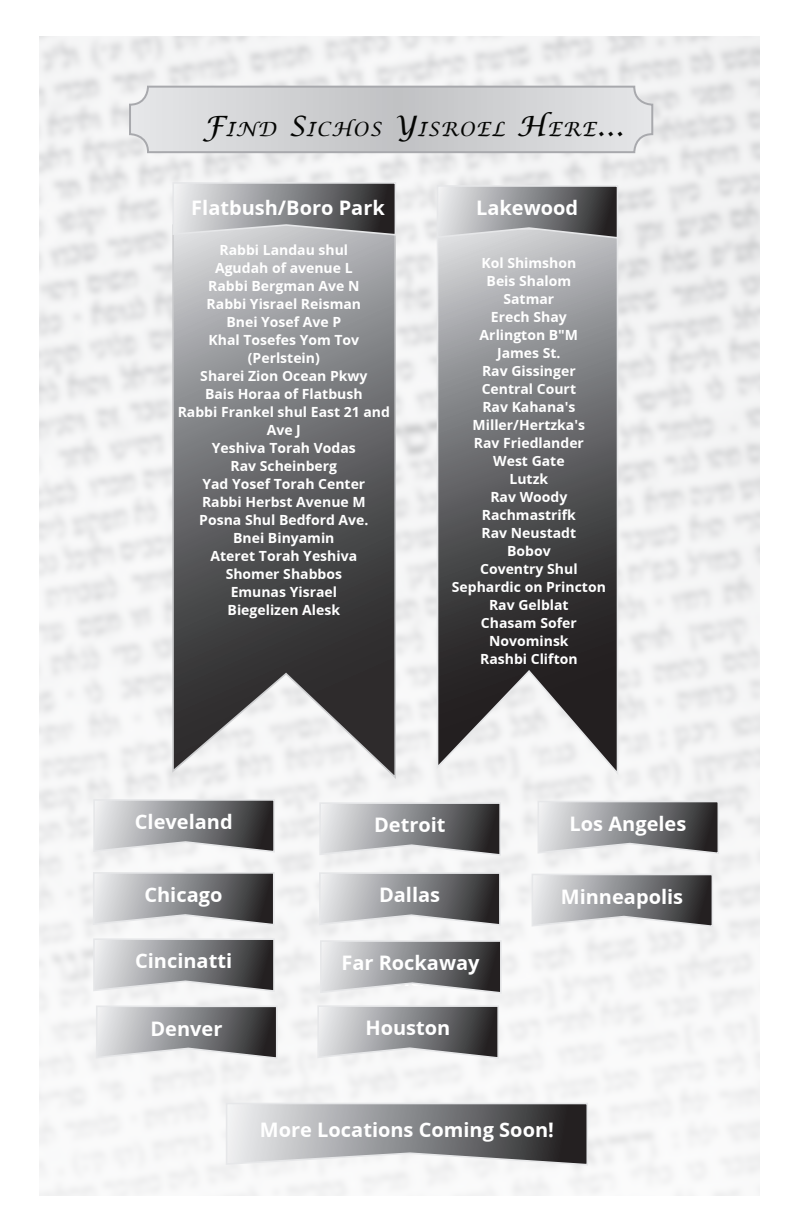
<style>
.page{position:relative;width:792px;height:1224px;background:#fff}
.page>*{position:absolute;margin:0;border:0;box-sizing:border-box;transform-origin:0 0}
.HEBREW_PARSHA_NAME{font:700 20px "Open Sans Hebrew";color:#fff}
.THIN_TEXT_SMALLER{font:italic 19.6px "Lucida Calligraphy";letter-spacing:.07em;color:#040503}
.HEBREW_PARSHA_NAME-2{font:700 14px/18px "Open Sans Hebrew";color:#fff;text-align:center}
.s1{font-size:28px}
</style>
<div class="page">
<svg style="left:130px;top:87px;width:522px;height:65px;background:#d2d3d5"></svg>
<div style="left:129px;top:86px;width:524px;height:67px;border:2px solid #a8a9ad;border-radius:18px"></div>
<svg style="left:92px;top:798px;width:184px;height:56px;background:#9d9ea0"></svg>
<svg style="left:92px;top:871px;width:183px;height:55px;background:#9c9c9f"></svg>
<svg style="left:319px;top:939px;width:183px;height:56px;background:#9e9ea0"></svg>
<svg style="left:319px;top:802px;width:183px;height:55px;background:#9c9c9e"></svg>
<svg style="left:531px;top:873px;width:183px;height:55px;background:#9c9d9f"></svg>
<svg style="left:95px;top:1005px;width:183px;height:55px;background:#9c9d9f"></svg>
<svg style="left:92px;top:938px;width:184px;height:55px;background:#9c9d9f"></svg>
<svg style="left:318px;top:872px;width:183px;height:55px;background:#9c9d9f"></svg>
<svg style="left:317px;top:1005px;width:183px;height:55px;background:#9c9d9f"></svg>
<svg style="left:225px;top:1102px;width:364px;height:64px;background:#999a9c"></svg>
<svg style="left:537px;top:800px;width:183px;height:55px;background:#9c9c9e"></svg>
<svg style="left:171px;top:224px;width:226px;height:557px;background:#7a7a7c"></svg>
<svg style="left:436px;top:240px;width:183px;height:538px;background:#757577"></svg>
<svg style="left:436px;top:184px;width:183px;height:56px;background:#999a9c"></svg>
<svg style="left:172px;top:181px;width:225px;height:55px;background:#97989a"></svg>
<p class="THIN_TEXT_SMALLER" style="left:203px;top:117px;width:423px"><span class="s1">F</span>ind <span class="s1">S</span>ichos <span class="s1">Y</span>isroel <span class="s1">H</span>ere<span class="s1">...</span></p>
<p class="HEBREW_PARSHA_NAME" style="left:191px;top:198px;width:195px">Flatbush/Boro Park</p>
<p class="HEBREW_PARSHA_NAME" style="left:476px;top:198px;width:104px">Lakewood</p>
<p class="HEBREW_PARSHA_NAME-2" style="left:220px;top:243px;width:130px">Rabbi Landau shul</p>
<p class="HEBREW_PARSHA_NAME-2" style="left:208px;top:261px;width:153px">Agudah of avenue L<br>Rabbi Bergman Ave N</p>
<p class="HEBREW_PARSHA_NAME-2" style="left:207px;top:297px;width:156px">Rabbi Yisrael Reisman</p>
<p class="HEBREW_PARSHA_NAME-2" style="left:226px;top:315px;width:116px">Bnei Yosef Ave P</p>
<p class="HEBREW_PARSHA_NAME-2" style="left:209px;top:333px;width:152px">Khal Tosefes Yom Tov (Perlstein)</p>
<p class="HEBREW_PARSHA_NAME-2" style="left:178px;top:369px;width:214px">Sharei Zion Ocean Pkwy<br>Bais Horaa of Flatbush<br>Rabbi Frankel shul East 21 and<br>Ave J</p>
<p class="HEBREW_PARSHA_NAME-2" style="left:212px;top:441px;width:145px">Yeshiva Torah Vodas</p>
<p class="HEBREW_PARSHA_NAME-2" style="left:231px;top:459px;width:108px">Rav Scheinberg</p>
<p class="HEBREW_PARSHA_NAME-2" style="left:199px;top:477px;width:171px">Yad Yosef Torah Center<br>Rabbi Herbst Avenue M<br>Posna Shul Bedford Ave.<br>Bnei Binyamin</p>
<p class="HEBREW_PARSHA_NAME-2" style="left:211px;top:549px;width:148px">Ateret Torah Yeshiva<br>Shomer Shabbos</p>
<p class="HEBREW_PARSHA_NAME-2" style="left:228px;top:585px;width:114px;text-align:left">Emunas Yisrael<br>Biegelizen Alesk</p>
<p class="HEBREW_PARSHA_NAME-2" style="left:481px;top:255px;width:96px">Kol Shimshon</p>
<p class="HEBREW_PARSHA_NAME-2" style="left:487px;top:273px;width:86px">Beis Shalom</p>
<p class="HEBREW_PARSHA_NAME-2" style="left:503px;top:291px;width:52px">Satmar</p>
<p class="HEBREW_PARSHA_NAME-2" style="left:491px;top:309px;width:77px">Erech Shay</p>
<p class="HEBREW_PARSHA_NAME-2" style="left:480px;top:327px;width:100px">Arlington B"M</p>
<p class="HEBREW_PARSHA_NAME-2" style="left:497px;top:345px;width:65px">James St.</p>
<p class="HEBREW_PARSHA_NAME-2" style="left:482px;top:363px;width:95px">Rav Gissinger</p>
<p class="HEBREW_PARSHA_NAME-2" style="left:482px;top:381px;width:96px">Central Court</p>
<p class="HEBREW_PARSHA_NAME-2" style="left:482px;top:399px;width:95px">Rav Kahana's</p>
<p class="HEBREW_PARSHA_NAME-2" style="left:473px;top:417px;width:114px">Miller/Hertzka's</p>
<p class="HEBREW_PARSHA_NAME-2" style="left:474px;top:435px;width:112px">Rav Friedlander</p>
<p class="HEBREW_PARSHA_NAME-2" style="left:493px;top:453px;width:73px">West Gate</p>
<p class="HEBREW_PARSHA_NAME-2" style="left:510px;top:471px;width:40px">Lutzk</p>
<p class="HEBREW_PARSHA_NAME-2" style="left:490px;top:489px;width:78px">Rav Woody</p>
<p class="HEBREW_PARSHA_NAME-2" style="left:482px;top:507px;width:96px">Rachmastrifk</p>
<p class="HEBREW_PARSHA_NAME-2" style="left:482px;top:525px;width:96px">Rav Neustadt</p>
<p class="HEBREW_PARSHA_NAME-2" style="left:507px;top:543px;width:45px">Bobov</p>
<p class="HEBREW_PARSHA_NAME-2" style="left:480px;top:561px;width:99px">Coventry Shul</p>
<p class="HEBREW_PARSHA_NAME-2" style="left:452px;top:579px;width:156px">Sephardic on Princton</p>
<p class="HEBREW_PARSHA_NAME-2" style="left:489px;top:597px;width:81px">Rav Gelblat</p>
<p class="HEBREW_PARSHA_NAME-2" style="left:481px;top:615px;width:97px">Chasam Sofer</p>
<p class="HEBREW_PARSHA_NAME-2" style="left:489px;top:633px;width:81px">Novominsk</p>
<p class="HEBREW_PARSHA_NAME-2" style="left:480px;top:651px;width:99px">Rashbi Clifton</p>
<p class="HEBREW_PARSHA_NAME" style="left:135px;top:812px;width:99px">Cleveland</p>
<p class="HEBREW_PARSHA_NAME" style="left:374px;top:816px;width:73px">Detroit</p>
<p class="HEBREW_PARSHA_NAME" style="left:570px;top:814px;width:118px">Los Angeles</p>
<p class="HEBREW_PARSHA_NAME" style="left:144px;top:885px;width:80px">Chicago</p>
<p class="HEBREW_PARSHA_NAME" style="left:379px;top:886px;width:63px">Dallas</p>
<p class="HEBREW_PARSHA_NAME" style="left:561px;top:887px;width:124px">Minneapolis</p>
<p class="HEBREW_PARSHA_NAME" style="left:135px;top:952px;width:99px">Cincinatti</p>
<p class="HEBREW_PARSHA_NAME" style="left:341px;top:954px;width:140px">Far Rockaway</p>
<p class="HEBREW_PARSHA_NAME" style="left:150px;top:1019px;width:74px">Denver</p>
<p class="HEBREW_PARSHA_NAME" style="left:365px;top:1019px;width:86px">Houston</p>
<p class="HEBREW_PARSHA_NAME" style="left:260px;top:1120px;width:295px">More Locations Coming Soon!</p>
</div>
